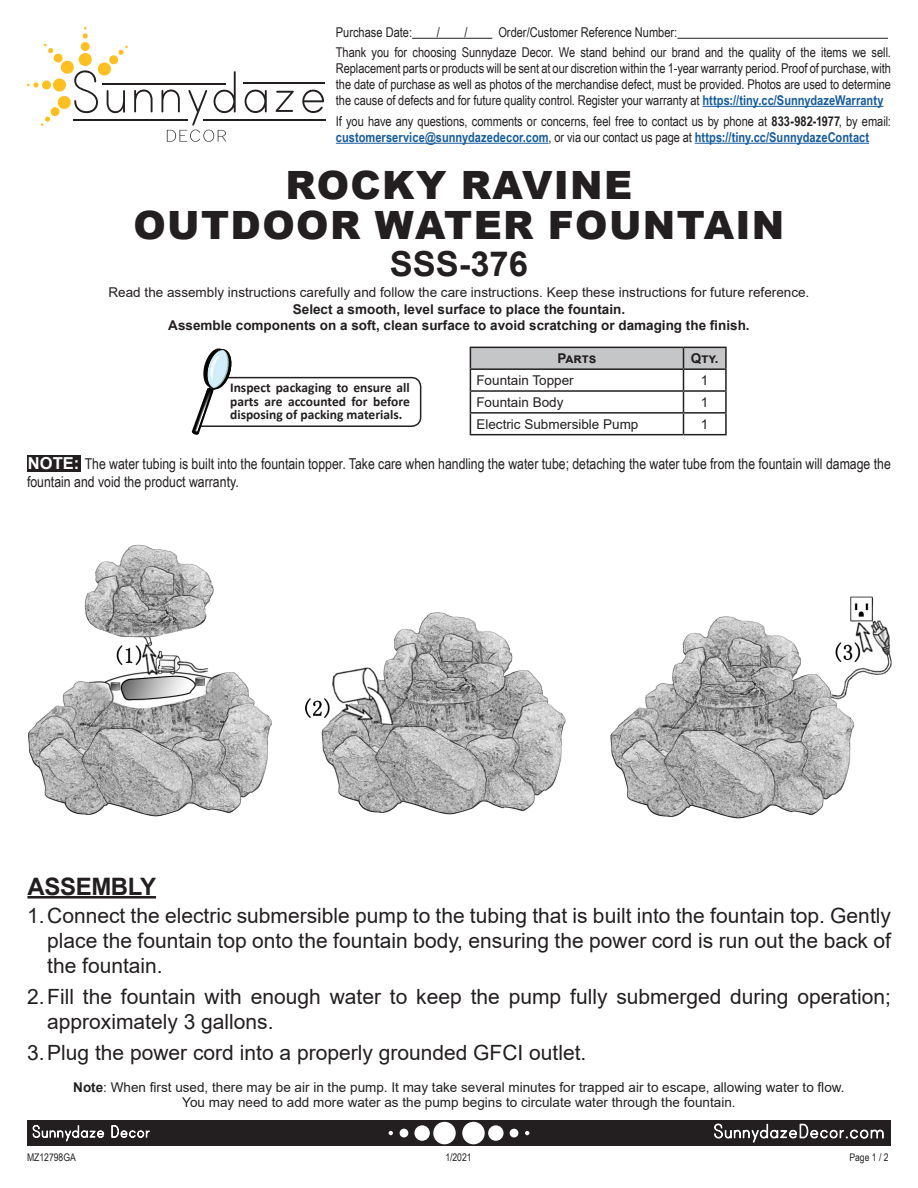
<style>
.page{position:relative;width:918px;height:1188px;background:#fff}
.page>*{position:absolute;margin:0;border:0;box-sizing:border-box;transform-origin:0 0}
.t1{font:900 39px/39.9px "Arial";letter-spacing:.035em;color:#231f20;text-align:center}
.t2{font:700 34.5px "Arial";color:#231f20}
.t3{font:700 24px "Arial";letter-spacing:-.015em;color:#231f20}
.t4{font:21px/25.2px "Arial";color:#231f20;text-align:justify}
.t5{font:15px/18px "Arial Narrow";color:#231f20}
.t6{font:13.5px/15.9px "Arial Narrow";color:#231f20;text-align:justify}
.t7{font:13.5px/15px "Arial";color:#231f20;text-align:center}
.t8{font:700 13.5px/16.2px "Arial";color:#231f20;text-align:center}
.t9{font:700 13.5px/13.5px "Calibri";color:#231f20;text-align:justify}
.t10{font:10.5px "Arial Narrow";color:#231f20}
.s1{font-weight:700;color:#175d9e}
.s2{font-weight:700}
.s3{font-family:"Arial";font-weight:700;font-size:16.5px;color:#fff}
</style>
<div class="page">
<img style="left:28px;top:544px;width:863px;height:275px">
<hr style="left:27px;top:896px;width:129px;height:3px;background:#231f20">
<div style="left:27px;top:1120px;width:864px;height:26px;background:#231f20"></div>
<div style="left:462px;top:1122px;width:23px;height:22px;background:#fff;border-radius:50%"></div>
<div style="left:488px;top:1125px;width:16px;height:16px;background:#fff;border-radius:50%"></div>
<div style="left:510px;top:1129px;width:8px;height:8px;background:#fff;border-radius:50%"></div>
<svg style="left:525px;top:1131px;width:4px;height:4px"></svg>
<div style="left:433px;top:1122px;width:23px;height:22px;background:#fff;border-radius:50%"></div>
<div style="left:414px;top:1125px;width:16px;height:16px;background:#fff;border-radius:50%"></div>
<div style="left:400px;top:1129px;width:8px;height:8px;background:#fff;border-radius:50%"></div>
<svg style="left:389px;top:1131px;width:4px;height:4px"></svg>
<svg style="left:33px;top:1125px;width:71px;height:16px"></svg>
<svg style="left:111px;top:1125px;width:39px;height:13px"></svg>
<svg style="left:714px;top:1123px;width:170px;height:20px"></svg>
<svg style="left:134px;top:90px;width:19px;height:22px"></svg>
<svg style="left:245px;top:90px;width:22px;height:23px"></svg>
<svg style="left:276px;top:91px;width:18px;height:21px"></svg>
<svg style="left:302px;top:90px;width:22px;height:23px"></svg>
<svg style="left:81px;top:42px;width:9px;height:9px"></svg>
<svg style="left:83px;top:27px;width:5px;height:11px"></svg>
<svg style="left:27px;top:44px;width:101px;height:82px"></svg>
<hr style="left:244px;top:83px;width:81px;height:1px;background:#231f20">
<hr style="left:102px;top:83px;width:124px;height:1px;background:#231f20">
<hr style="left:73px;top:119px;width:115px;height:1px;background:#231f20">
<hr style="left:203px;top:119px;width:122px;height:1px;background:#231f20">
<svg style="left:161px;top:71px;width:75px;height:71px"></svg>
<hr style="left:702px;top:106px;width:182px;height:1px;background:#175d9e">
<hr style="left:336px;top:143px;width:213px;height:1px;background:#175d9e">
<hr style="left:695px;top:143px;width:174px;height:1px;background:#175d9e">
<hr style="left:412px;top:38px;width:80px;height:1px;background:#231f20">
<hr style="left:677px;top:38px;width:211px;height:1px;background:#231f20">
<hr style="left:725px;top:370px;width:2px;height:20px;background:#231f20">
<hr style="left:684px;top:390px;width:43px;height:2px;background:#231f20">
<hr style="left:725px;top:392px;width:2px;height:20px;background:#231f20">
<hr style="left:684px;top:412px;width:43px;height:2px;background:#231f20">
<hr style="left:725px;top:414px;width:2px;height:20px;background:#231f20">
<hr style="left:470px;top:434px;width:214px;height:1px;background:#231f20">
<hr style="left:684px;top:434px;width:43px;height:1px;background:#231f20">
<hr style="left:684px;top:347px;width:43px;height:1px;background:#231f20">
<svg style="left:470px;top:347px;width:256px;height:87px"></svg>
<hr style="left:725px;top:348px;width:2px;height:20px;background:#231f20">
<hr style="left:470px;top:368px;width:214px;height:2px;background:#231f20">
<hr style="left:684px;top:368px;width:43px;height:2px;background:#231f20">
<svg style="left:192px;top:348px;width:230px;height:87px"></svg>
<div style="left:27px;top:455px;width:53px;height:17px;background:#231f20"></div>
<p class="t6" style="left:336px;top:24px;width:78px">Purchase Date:</p>
<p class="t6" style="left:437px;top:24px;width:5px">/</p>
<p class="t6" style="left:465px;top:24px;width:5px">/</p>
<p class="t6" style="left:498px;top:24px;width:181px">Order/Customer Reference Number:</p>
<p class="t6" style="left:336px;top:44px;width:557px">Thank you for choosing Sunnydaze Decor. We stand behind our brand and the quality of the items we sell.<br>Replacement parts or products will be sent at our discretion within the 1-year warranty period. Proof of purchase, with the date of purchase as well as photos of the merchandise defect, must be provided. Photos are used to determine the cause of defects and for future quality control. Register your warranty at <span class="s1">https://tiny.cc/SunnydazeWarranty</span></p>
<p class="t6" style="left:336px;top:112px;width:557px">If you have any questions, comments or concerns, feel free to contact us by phone at <span class="s2">833-982-1977</span>, by email: <span class="s1">customerservice@sunnydazedecor.com</span>, or via our contact us page at <span class="s1">https://tiny.cc/SunnydazeContact</span></p>
<h1 class="t1" style="left:133px;top:164px;width:653px">ROCKY RAVINE<br>OUTDOOR WATER FOUNTAIN</h1>
<h2 class="t2" style="left:390px;top:239px;width:140px">SSS-376</h2>
<p class="t7" style="left:109px;top:285px;width:702px">Read the assembly instructions carefully and follow the care instructions. Keep these instructions for future reference.</p>
<p class="t8" style="left:168px;top:301px;width:583px">Select a smooth, level surface to place the fountain.<br>Assemble components on a soft, clean surface to avoid scratching or damaging the finish.</p>
<p class="t8" style="left:557px;top:350px;width:40px">Parts</p>
<p class="t8" style="left:691px;top:350px;width:29px">Qty.</p>
<p class="t7" style="left:476px;top:373px;width:99px">Fountain Topper</p>
<p class="t7" style="left:701px;top:373px;width:9px">1</p>
<p class="t7" style="left:476px;top:395px;width:89px">Fountain Body</p>
<p class="t7" style="left:701px;top:395px;width:9px">1</p>
<p class="t7" style="left:476px;top:416px;width:164px">Electric Submersible Pump</p>
<p class="t7" style="left:701px;top:416px;width:9px">1</p>
<p class="t9" style="left:230px;top:381px;width:181px">Inspect packaging to ensure all parts are accounted for before disposing of packing materials.</p>
<p class="t5" style="left:27px;top:454px;width:865px"><span class="s3">NOTE:</span> The water tubing is built into the fountain topper. Take care when handling the water tube; detaching the water tube from the fountain will damage the fountain and void the product warranty.</p>
<h3 class="t3" style="left:27px;top:869px;width:130px">ASSEMBLY</h3>
<h3 class="t4" style="left:47px;top:903px;width:845px;text-indent:-20px">1.Connect the electric submersible pump to the tubing that is built into the fountain top. Gently place the fountain top onto the fountain body, ensuring the power cord is run out the back of the fountain.</h3>
<h3 class="t4" style="left:47px;top:984px;width:845px;text-indent:-20px">2.Fill the fountain with enough water to keep the pump fully submerged during operation; approximately 3 gallons.</h3>
<h3 class="t4" style="left:27px;top:1040px;width:561px">3.Plug the power cord into a properly grounded GFCI outlet.</h3>
<p class="t7" style="left:73px;top:1080px;width:773px"><span class="s2">Note</span>: When first used, there may be air in the pump. It may take several minutes for trapped air to escape, allowing water to flow.<br>You may need to add more water as the pump begins to circulate water through the fountain.</p>
<p class="t10" style="left:27px;top:1150px;width:50px">MZ12798GA</p>
<p class="t10" style="left:445px;top:1150px;width:28px">1/2021</p>
<p class="t10" style="left:849px;top:1150px;width:41px">Page 1 / 2</p>
</div>
